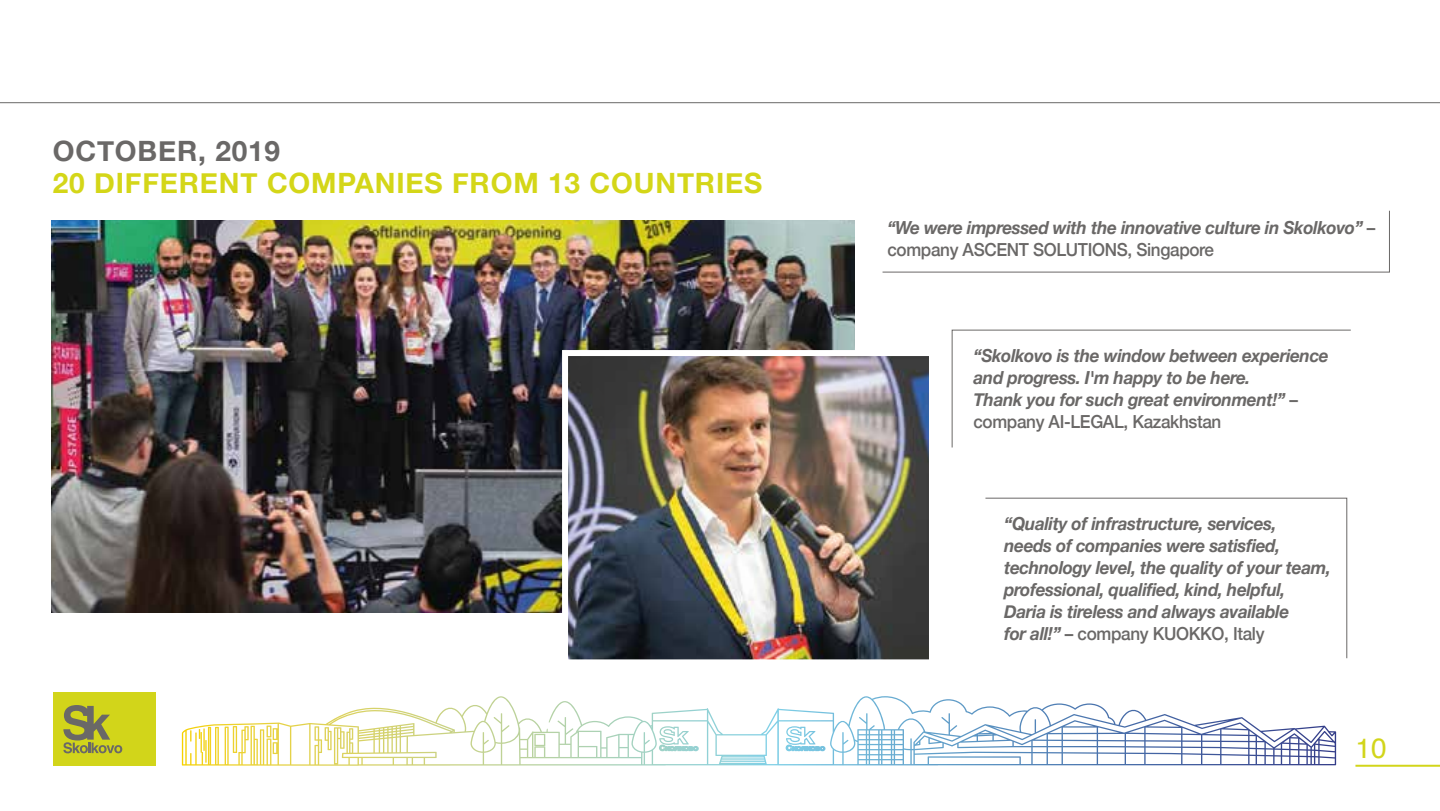
<style>
.page{position:relative;width:1440px;height:811px;background:#fff}
.page>*{position:absolute;margin:0;border:0;box-sizing:border-box;transform-origin:0 0}
.t1{font:700 28px "Helvetica Neue";letter-spacing:.03em;color:#d4d618}
.t2{font:700 28px "Helvetica Neue";letter-spacing:.03em;color:#6a6867}
.t3{font:28px "Helvetica";color:#d2d51a}
.t4{font:italic 700 18px/22px "Helvetica Neue";letter-spacing:-.02em;color:#6a6867;scale:.95 1}
.s1{font-weight:500;font-style:normal}
</style>
<div class="page">
<svg style="left:182px;top:696px;width:690px;height:69px"></svg>
<div style="left:53px;top:692px;width:103px;height:73px;background:#d2d51a"></div>
<svg style="left:63px;top:705px;width:59px;height:48px"></svg>
<hr style="left:0;top:102px;width:1440px;height:1px;background:#6a6867">
<img style="left:52px;top:220px;width:803px;height:392px">
<hr style="left:1355px;top:764px;width:85px;height:2px;background:#d2d51a">
<img style="left:569px;top:357px;width:359px;height:301px">
<div style="left:562px;top:350px;width:373px;height:315px;border:6px solid #fff"></div>
<svg style="left:882px;top:210px;width:508px;height:63px"></svg>
<svg style="left:951px;top:329px;width:400px;height:119px"></svg>
<svg style="left:985px;top:497px;width:363px;height:162px"></svg>
<h1 class="t2" style="left:53px;top:129px;width:229px">OCTOBER, 2019</h1>
<h1 class="t1" style="left:53px;top:161px;width:711px">20 DIFFERENT COMPANIES FROM 13 COUNTRIES</h1>
<p class="t4" style="left:887px;top:217px;width:515px">“We were impressed with the innovative culture in Skolkovo” <span class="s1">– company ASCENT SOLUTIONS, Singapore</span></p>
<p class="t4" style="left:973px;top:345px;width:375px">“Skolkovo is the window between experience and progress. I'm happy to be here.<br>Thank you for such great environment!” <span class="s1">– company AI-LEGAL, Kazakhstan</span></p>
<p class="t4" style="left:1004px;top:513px;width:345px">“Quality of infrastructure, services,<br>needs of companies were satisfied, technology level, the quality of your team, professional, qualified, kind, helpful, Daria is tireless and always available<br>for all!” <span class="s1">– company KUOKKO, Italy</span></p>
<h1 class="t3" style="left:1355px;top:727px;width:33px">10</h1>
</div>
